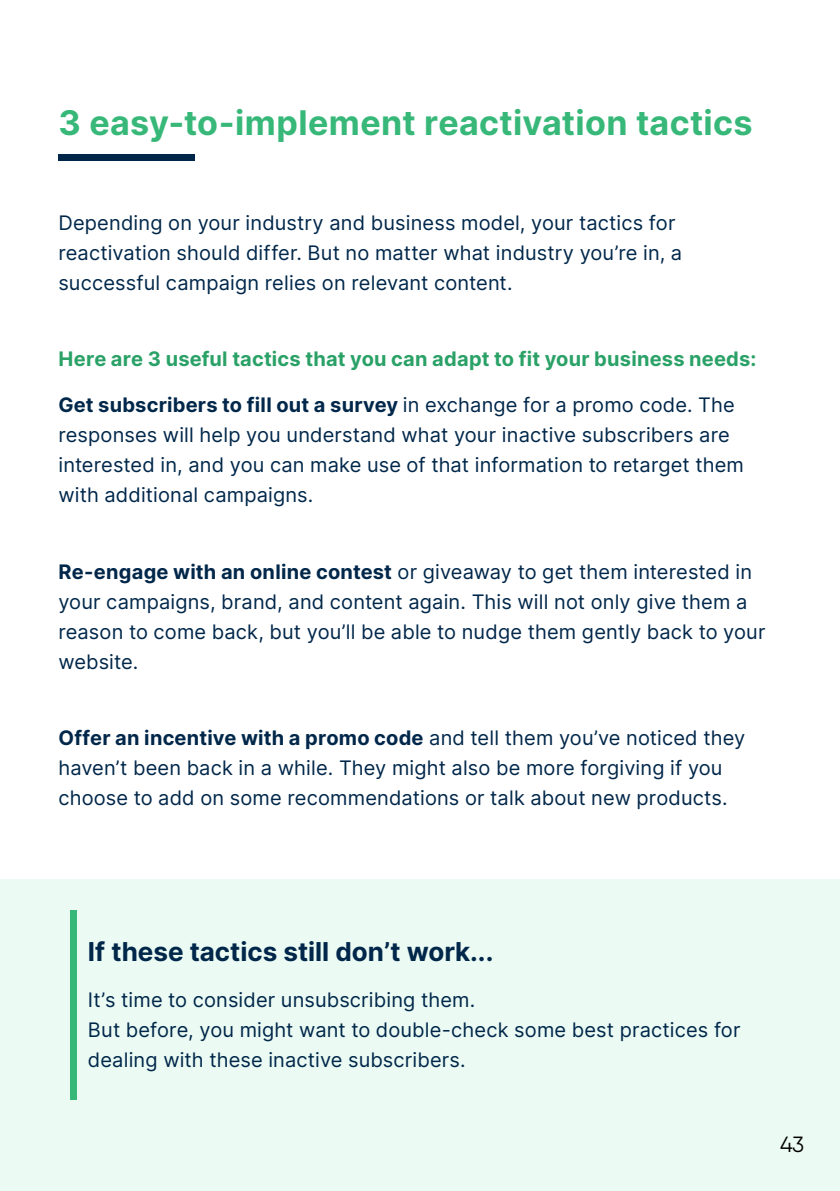
<style>
.page{position:relative;width:840px;height:1191px;background:#fff}
.page>*{position:absolute;margin:0;border:0;box-sizing:border-box;transform-origin:0 0}
.t1{font:700 34px "Inter";letter-spacing:.01em;color:#37b879}
.t2{font:700 26px "Inter";color:#00274a}
.t3{font:22px "Qanelas";color:#000}
.t4{font:20px/30px "Inter";letter-spacing:.005em;color:#00274a}
.t5{font:700 20px "Inter";letter-spacing:.01em;color:#2aa167}
.s1{font-weight:700}
</style>
<div class="page">
<div style="left:58px;top:154px;width:136px;height:6px;background:#00274a"></div>
<div style="left:0;top:879px;width:839px;height:312px;background:#ebfaf3"></div>
<div style="left:70px;top:910px;width:6px;height:190px;background:#37b879"></div>
<h1 class="t1" style="left:58px;top:97px;width:695px">3 easy-to-implement reactivation tactics</h1>
<p class="t4" style="left:58px;top:207px;width:625px">Depending on your industry and business model, your tactics for reactivation should differ. But no matter what industry you’re in, a successful campaign relies on relevant content.</p>
<p class="t5" style="left:58px;top:344px;width:699px">Here are 3 useful tactics that you can adapt to fit your business needs:</p>
<p class="t4" style="left:58px;top:389px;width:686px"><span class="s1">Get subscribers to fill out a survey</span> in exchange for a promo code. The responses will help you understand what your inactive subscribers are interested in, and you can make use of that information to retarget them with additional campaigns.</p>
<p class="t4" style="left:58px;top:556px;width:708px"><span class="s1">Re-engage with an online contest</span> or giveaway to get them interested in your campaigns, brand, and content again. This will not only give them a reason to come back, but you’ll be able to nudge them gently back to your website.</p>
<p class="t4" style="left:58px;top:722px;width:688px"><span class="s1">Offer an incentive with a promo code</span> and tell them you’ve noticed they haven’t been back in a while. They might also be more forgiving if you choose to add on some recommendations or talk about new products.</p>
<h2 class="t2" style="left:88px;top:932px;width:407px">If these tactics still don’t work...</h2>
<p class="t4" style="left:88px;top:984px;width:653px">It’s time to consider unsubscribing them.<br>But before, you might want to double-check some best practices for dealing with these inactive subscribers.</p>
<p class="t3" style="left:779px;top:1130px;width:26px">43</p>
</div>
